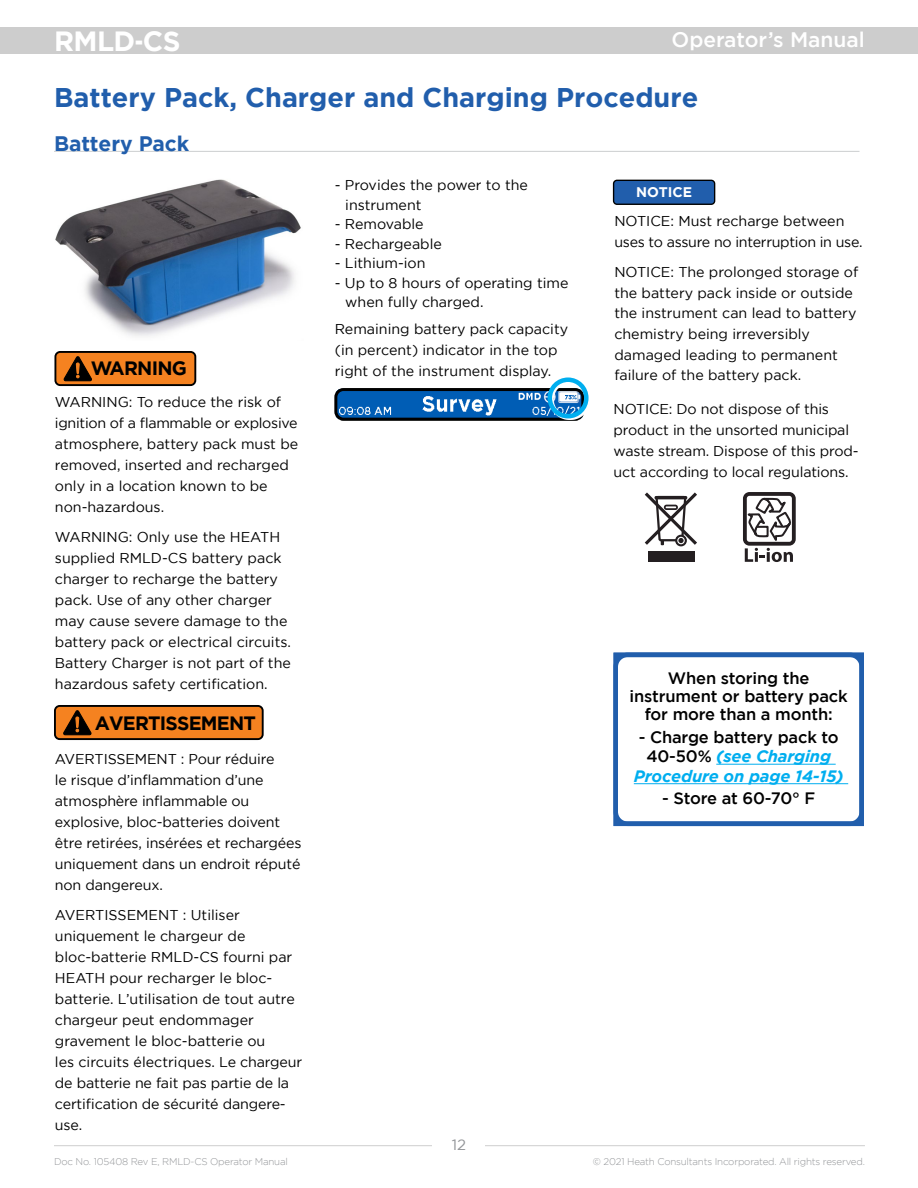
<style>
.page{position:relative;width:918px;height:1188px;background:#fff}
.page>*{position:absolute;margin:0;border:0;box-sizing:border-box;transform-origin:0 0}
.t1{font:700 27.75px "Gotham";letter-spacing:-.02em;color:#fff}
.t2{font:700 27px "Gotham";color:#215eac}
.t3{font:500 21px "Gotham";color:#fff}
.t4{font:700 21px "Gotham";letter-spacing:-.005em;color:#215eac}
.t5{font:700 19.35px "Gotham";letter-spacing:-.04em;color:#000}
.t6{font:500 16.5px/18px "Gotham";letter-spacing:-.01em;color:#000;text-align:center}
.t7{font:italic 700 16.5px/19.5px "Gotham";letter-spacing:-.01em;color:#00aeef;text-align:center}
.t8{font:15px "Gotham";color:#939598}
.t9{font:14.25px/21px "Gotham";color:#000}
.t10{font:14.25px/21px "Gotham";letter-spacing:-.02em;color:#000}
.t11{font:700 13.95px "Gotham";color:#fff}
.t12{font:300 9.75px "Gotham";letter-spacing:-.02em;color:#939598}
.s1{font-weight:500;font-style:normal;color:#000}
</style>
<div class="page">
<div style="left:0;top:27px;width:918px;height:27px;background:#cdcdcd"></div>
<hr style="left:54px;top:1145px;width:811px;height:1px;background:#000">
<div style="left:433px;top:1138px;width:52px;height:38px;background:#fff"></div>
<hr style="left:54px;top:151px;width:806px;height:1px;background:#d1d3d4">
<div style="left:614px;top:180px;width:101px;height:24px;background:#215eac;border-radius:3px"></div>
<div style="left:613px;top:180px;width:102px;height:25px;border:1px solid #000;border-radius:3px"></div>
<svg style="left:743px;top:492px;width:53px;height:70px"></svg>
<svg style="left:644px;top:492px;width:53px;height:55px"></svg>
<div style="left:648px;top:551px;width:47px;height:11px;background:#241f21"></div>
<div style="left:678px;top:537px;width:6px;height:7px;background:#241f21;border-radius:50%"></div>
<div style="left:677px;top:537px;width:8px;height:7px;border:1px solid #fff;border-radius:50%"></div>
<img style="left:338px;top:392px;width:211px;height:25px">
<div style="left:334px;top:388px;width:250px;height:33px;border:3px solid #000;border-radius:8px"></div>
<svg style="left:549px;top:379px;width:39px;height:41px"></svg>
<div style="left:548px;top:377px;width:41px;height:41px;border:4px solid #00aeef;border-radius:50%"></div>
<div style="left:614px;top:653px;width:250px;height:173px;border:4px solid #215eac"></div>
<hr style="left:716px;top:764px;width:120px;height:1px;background:#00aeef">
<hr style="left:634px;top:783px;width:214px;height:1px;background:#00aeef">
<img style="left:55px;top:179px;width:246px;height:157px">
<div style="left:55px;top:706px;width:208px;height:33px;background:#f58220;border-radius:5px"></div>
<div style="left:54px;top:705px;width:210px;height:35px;border:2px solid #000;border-radius:5px"></div>
<svg style="left:63px;top:710px;width:29px;height:26px"></svg>
<div style="left:55px;top:352px;width:140px;height:33px;background:#f58220;border-radius:5px"></div>
<div style="left:54px;top:351px;width:142px;height:35px;border:2px solid #000;border-radius:5px"></div>
<svg style="left:63px;top:356px;width:29px;height:26px"></svg>
<h1 class="t1" style="left:54px;top:25px;width:128px">RMLD-CS</h1>
<h3 class="t3" style="left:672px;top:28px;width:195px">Operator’s Manual</h3>
<h2 class="t2" style="left:54px;top:82px;width:646px">Battery Pack, Charger and Charging Procedure</h2>
<h3 class="t4" style="left:54px;top:132px;width:137px">Battery Pack</h3>
<p class="t9" style="left:345px;top:175px;width:184px;line-height:19.5px;text-indent:-11px">- Provides the power to the instrument</p>
<p class="t9" style="left:335px;top:213px;width:90px">- Removable</p>
<p class="t9" style="left:335px;top:233px;width:109px">- Rechargeable</p>
<p class="t9" style="left:335px;top:252px;width:92px">- Lithium-ion</p>
<p class="t9" style="left:345px;top:273px;width:225px;line-height:19.5px;text-indent:-11px">- Up to 8 hours of operating time when fully charged.</p>
<p class="t9" style="left:335px;top:318px;width:235px">Remaining battery pack capacity (in percent) indicator in the top right of the instrument display.</p>
<p class="t11" style="left:636px;top:184px;width:58px">NOTICE</p>
<p class="t10" style="left:614px;top:210px;width:250px">NOTICE: Must recharge between uses to assure no interruption in use.</p>
<p class="t9" style="left:614px;top:261px;width:246px">NOTICE: The prolonged storage of the battery pack inside or outside the instrument can lead to battery chemistry being irreversibly damaged leading to permanent failure of the battery pack.</p>
<h3 class="t5" style="left:91px;top:357px;width:98px">WARNING</h3>
<p class="t9" style="left:55px;top:391px;width:245px">WARNING: To reduce the risk of ignition of a flammable or explosive atmosphere, battery pack must be removed, inserted and recharged only in a location known to be non-hazardous.</p>
<p class="t9" style="left:55px;top:526px;width:238px">WARNING: Only use the HEATH supplied RMLD-CS battery pack charger to recharge the battery pack. Use of any other charger may cause severe damage to the battery pack or electrical circuits.<br>Battery Charger is not part of the hazardous safety certification.</p>
<h3 class="t5" style="left:95px;top:711px;width:163px">AVERTISSEMENT</h3>
<p class="t9" style="left:55px;top:748px;width:248px">AVERTISSEMENT : Pour réduire<br>le risque d’inflammation d’une atmosphère inflammable ou explosive, bloc-batteries doivent être retirées, insérées et rechargées uniquement dans un endroit réputé non dangereux.</p>
<p class="t9" style="left:55px;top:904px;width:249px">AVERTISSEMENT : Utiliser uniquement le chargeur de bloc-batterie RMLD-CS fourni par<br>HEATH pour recharger le bloc&shy;batterie. L’utilisation de tout autre chargeur peut endommager gravement le bloc-batterie ou<br>les circuits électriques. Le chargeur de batterie ne fait pas partie de la certification de sécurité dangere&shy;use.</p>
<p class="t8" style="left:452px;top:1137px;width:16px">12</p>
<p class="t9" style="left:614px;top:398px;width:247px">NOTICE: Do not dispose of this product in the unsorted municipal waste stream. Dispose of this prod&shy;uct according to local regulations.</p>
<p class="t6" style="left:630px;top:669px;width:220px">When storing the instrument or battery pack for more than a month:</p>
<p class="t7" style="left:634px;top:727px;width:211px"><span class="s1">- Charge battery pack to<br>40-50%</span> (see Charging<br>Procedure on page 14-15)</p>
<p class="t6" style="left:662px;top:789px;width:155px">- Store at 60-70° F</p>
<p class="t12" style="left:54px;top:1156px;width:235px">Doc No. 105408 Rev E, RMLD-CS Operator Manual</p>
<p class="t12" style="left:593px;top:1156px;width:273px">© 2021 Heath Consultants Incorporated. All rights reserved.</p>
</div>
